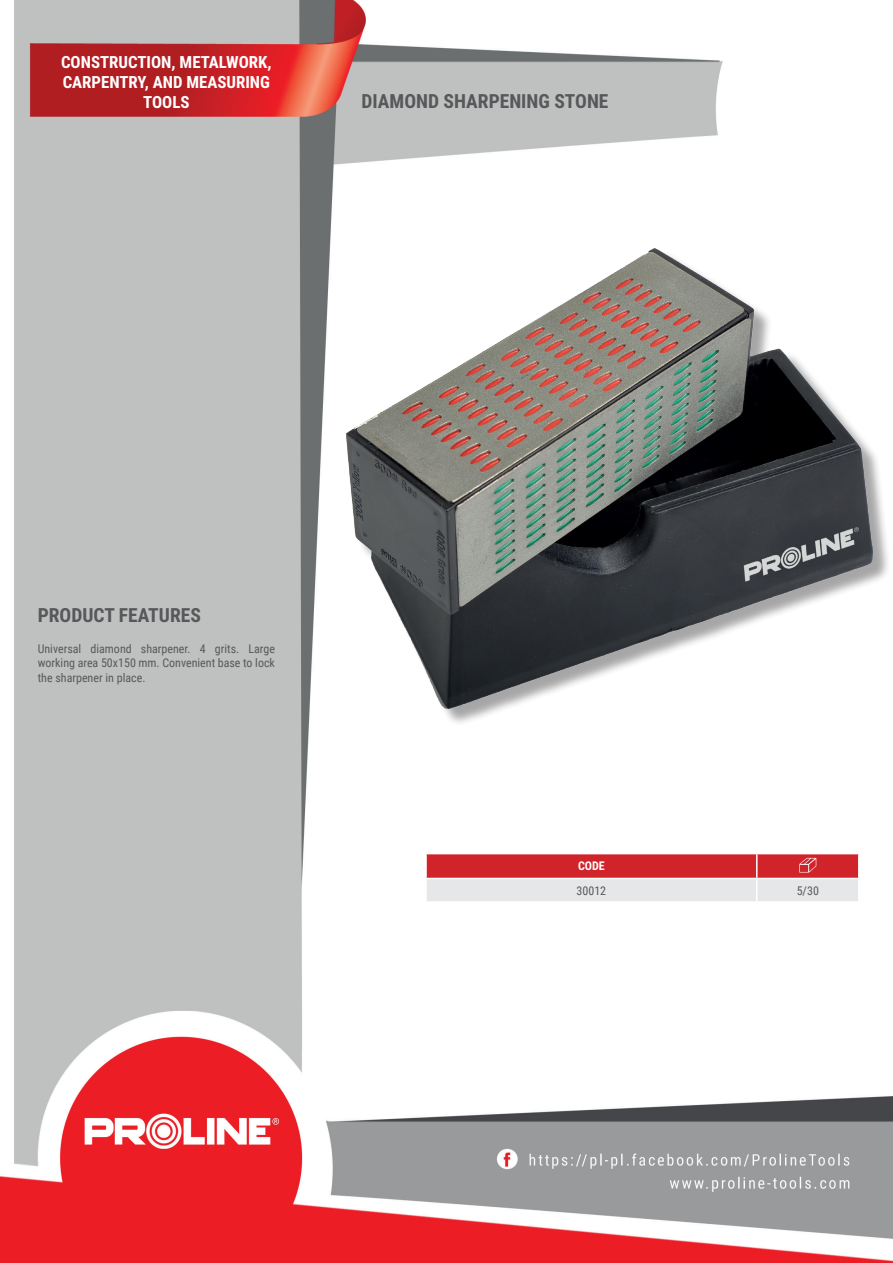
<style>
.page{position:relative;width:893px;height:1263px;background:#fff}
.page>*{position:absolute;margin:0;border:0;box-sizing:border-box;transform-origin:0 0}
.t1{font:700 19.5px "Roboto Condensed";color:#57585a}
.t2{font:700 16.8px/20.1px "Roboto Condensed";color:#fff;text-align:center}
.t3{font:12px/14.4px "Roboto Condensed";color:#57585a;text-align:justify}
.t4{font:700 12px "Roboto Condensed";color:#fff}
</style>
<div class="page">
<img style="left:0;top:0;width:893px;height:1263px">
<div style="left:349px;top:251px;width:542px;height:476px;background:#231f20;opacity:.4"></div>
<img style="left:345px;top:248px;width:527px;height:461px">
<hr style="left:425px;top:854px;width:2px;height:24px;background:#fff">
<hr style="left:425px;top:879px;width:2px;height:22px;background:#fff">
<hr style="left:858px;top:854px;width:2px;height:24px;background:#fff">
<hr style="left:858px;top:879px;width:2px;height:22px;background:#fff">
<hr style="left:757px;top:853px;width:103px;height:1px;background:#fff">
<hr style="left:425px;top:853px;width:332px;height:1px;background:#fff">
<hr style="left:425px;top:878px;width:332px;height:1px;background:#fff">
<hr style="left:757px;top:878px;width:103px;height:1px;background:#fff">
<hr style="left:425px;top:901px;width:332px;height:2px;background:#fff">
<hr style="left:757px;top:901px;width:103px;height:2px;background:#fff">
<svg style="left:426px;top:853px;width:433px;height:48px"></svg>
<h2 class="t2" style="left:61px;top:51px;width:212px">CONSTRUCTION, METALWORK,<br>CARPENTRY, AND MEASURING<br>TOOLS</h2>
<h1 class="t1" style="left:361px;top:88px;width:249px">DIAMOND SHARPENING STONE</h1>
<h1 class="t1" style="left:38px;top:601px;width:165px">PRODUCT FEATURES</h1>
<p class="t3" style="left:38px;top:641px;width:239px">Universal diamond sharpener. 4 grits. Large working area 50x150 mm. Convenient base to lock the sharpener in place.</p>
<p class="t4" style="left:578px;top:858px;width:28px">CODE</p>
<p class="t3" style="left:577px;top:883px;width:31px">30012</p>
<p class="t3" style="left:797px;top:883px;width:24px">5/30</p>
</div>
